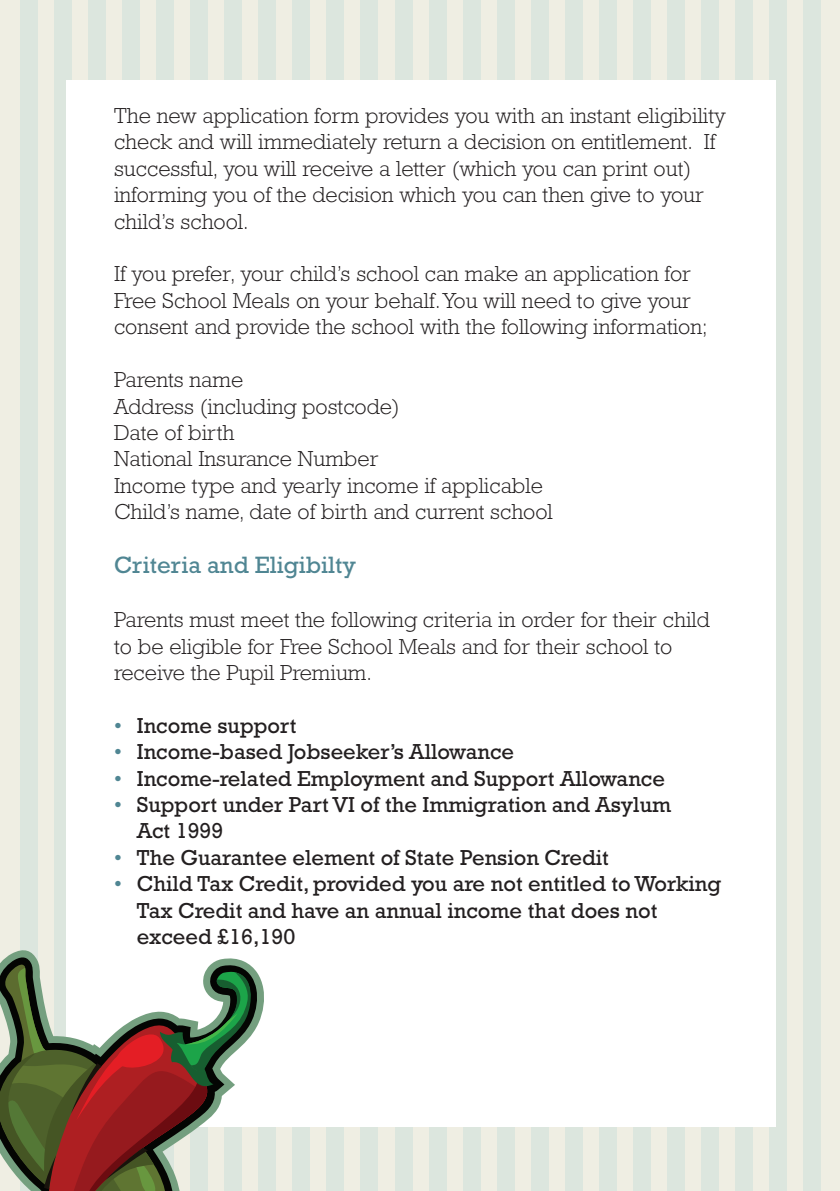
<style>
.page{position:relative;width:840px;height:1191px;background:#fff}
.page>*{position:absolute;margin:0;border:0;box-sizing:border-box;transform-origin:0 0}
.t1{font:24px "Rockwell";color:#508693}
.t2{font:300 22px/26.4px "Rockwell";color:#231f20}
.t3{font:22px/26.4px "Rockwell";color:#231f20}
.s1{color:#508693}
</style>
<div class="page">
<div style="left:0;top:0;width:839px;height:1191px;background:#efeee3"></div>
<div style="left:20px;top:0;width:17px;height:1191px;background:#dce6de"></div>
<div style="left:54px;top:0;width:17px;height:1191px;background:#dce6de"></div>
<div style="left:88px;top:0;width:17px;height:1191px;background:#dce6de"></div>
<div style="left:122px;top:0;width:17px;height:1191px;background:#dce6de"></div>
<div style="left:156px;top:0;width:17px;height:1191px;background:#dce6de"></div>
<div style="left:190px;top:0;width:17px;height:1191px;background:#dce6de"></div>
<div style="left:224px;top:0;width:17px;height:1191px;background:#dce6de"></div>
<div style="left:259px;top:0;width:17px;height:1191px;background:#dce6de"></div>
<div style="left:293px;top:0;width:17px;height:1191px;background:#dce6de"></div>
<div style="left:327px;top:0;width:17px;height:1191px;background:#dce6de"></div>
<div style="left:361px;top:0;width:17px;height:1191px;background:#dce6de"></div>
<div style="left:395px;top:0;width:17px;height:1191px;background:#dce6de"></div>
<div style="left:429px;top:0;width:17px;height:1191px;background:#dce6de"></div>
<div style="left:463px;top:0;width:17px;height:1191px;background:#dce6de"></div>
<div style="left:497px;top:0;width:17px;height:1191px;background:#dce6de"></div>
<div style="left:531px;top:0;width:17px;height:1191px;background:#dce6de"></div>
<div style="left:565px;top:0;width:17px;height:1191px;background:#dce6de"></div>
<div style="left:599px;top:0;width:17px;height:1191px;background:#dce6de"></div>
<div style="left:633px;top:0;width:17px;height:1191px;background:#dce6de"></div>
<div style="left:667px;top:0;width:17px;height:1191px;background:#dce6de"></div>
<div style="left:701px;top:0;width:17px;height:1191px;background:#dce6de"></div>
<div style="left:735px;top:0;width:17px;height:1191px;background:#dce6de"></div>
<svg style="left:769px;top:0;width:17px;height:1191px;background:#e3ebe4"></svg>
<div style="left:803px;top:0;width:17px;height:1191px;background:#dce6de"></div>
<div style="left:66px;top:81px;width:708px;height:1046px;background:#fff"></div>
<svg style="left:258px;top:974px;width:6px;height:216px"></svg>
<svg style="left:0;top:948px;width:254px;height:242px"></svg>
<p class="t2" style="left:114px;top:102px;width:613px">The new application form provides you with an instant eligibility check and will immediately return a decision on entitlement. If successful, you will receive a letter (which you can print out) informing you of the decision which you can then give to your child’s school.</p>
<p class="t2" style="left:114px;top:261px;width:594px">If you prefer, your child’s school can make an application for<br>Free School Meals on your behalf. You will need to give your consent and provide the school with the following information;</p>
<p class="t2" style="left:114px;top:366px;width:440px">Parents name<br>Address (including postcode)<br>Date of birth<br>National Insurance Number<br>Income type and yearly income if applicable<br>Child’s name, date of birth and current school</p>
<p class="t1" style="left:114px;top:551px;width:243px">Criteria and Eligibilty</p>
<p class="t2" style="left:114px;top:606px;width:597px">Parents must meet the following criteria in order for their child to be eligible for Free School Meals and for their school to receive the Pupil Premium.</p>
<p class="t3" style="left:114px;top:712px;width:184px"><span class="s1">•</span> Income support</p>
<p class="t3" style="left:114px;top:738px;width:401px"><span class="s1">•</span> Income-based Jobseeker’s Allowance</p>
<p class="t3" style="left:114px;top:765px;width:552px"><span class="s1">•</span> Income-related Employment and Support Allowance</p>
<p class="t3" style="left:137px;top:791px;width:535px;text-indent:-23px"><span class="s1">•</span> Support under Part VI of the Immigration and Asylum<br>Act 1999</p>
<p class="t3" style="left:114px;top:844px;width:496px"><span class="s1">•</span> The Guarantee element of State Pension Credit</p>
<p class="t3" style="left:137px;top:870px;width:585px;text-indent:-23px"><span class="s1">•</span> Child Tax Credit, provided you are not entitled to Working<br>Tax Credit and have an annual income that does not exceed £16,190</p>
</div>
